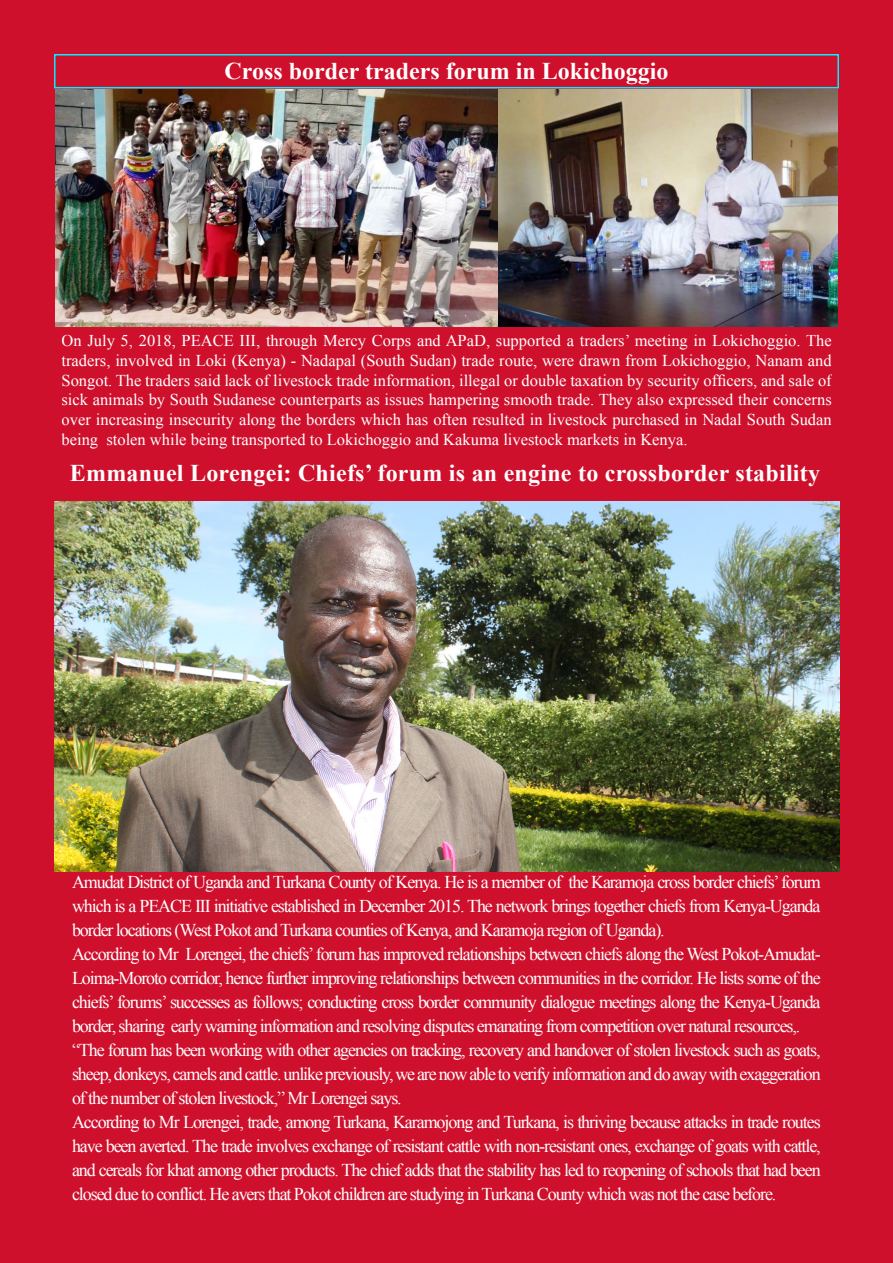
<style>
.page{position:relative;width:893px;height:1263px;background:#cf102d}
.page>*{position:absolute;margin:0;border:0;box-sizing:border-box;transform-origin:0 0}
.t1{font:700 24px "Times New Roman";letter-spacing:.01em;color:#fff}
.t2{font:18px/24px "Times New Roman";letter-spacing:-.06em;color:#fff;text-align:justify}
.t3{font:16.5px/19.8px "Times New Roman";color:#fff;text-align:justify}
</style>
<div class="page">
<div style="left:54px;top:54px;width:785px;height:34px;border:2px solid #00f0ff"></div>
<img style="left:56px;top:89px;width:781px;height:238px">
<img style="left:54px;top:502px;width:785px;height:369px">
<p class="t1" style="left:225px;top:55px;width:445px">Cross border traders forum in Lokichoggio</p>
<p class="t3" style="left:62px;top:330px;width:772px">On July 5, 2018, PEACE III, through Mercy Corps and APaD, supported a traders’ meeting in Lokichoggio. The traders, involved in Loki (Kenya) - Nadapal (South Sudan) trade route, were drawn from Lokichoggio, Nanam and Songot. The traders said lack of livestock trade information, illegal or double taxation by security officers, and sale of sick animals by South Sudanese counterparts as issues hampering smooth trade. They also expressed their concerns over increasing insecurity along the borders which has often resulted in livestock purchased in Nadal South Sudan being stolen while being transported to Lokichoggio and Kakuma livestock markets in Kenya.</p>
<p class="t1" style="left:70px;top:456px;width:752px">Emmanuel Lorengei: Chiefs’ forum is an engine to crossborder stability</p>
<p class="t2" style="left:72px;top:870px;width:750px">Amudat District of Uganda and Turkana County of Kenya. He is a member of the Karamoja cross border chiefs’ forum which is a PEACE III initiative established in December 2015. The network brings together chiefs from Kenya-Uganda border locations (West Pokot and Turkana counties of Kenya, and Karamoja region of Uganda).</p>
<p class="t2" style="left:72px;top:942px;width:750px">According to Mr Lorengei, the chiefs’ forum has improved relationships between chiefs along the West Pokot-Amudat-Loima-Moroto corridor, hence further improving relationships between communities in the corridor. He lists some of the chiefs’ forums’ successes as follows; conducting cross border community dialogue meetings along the Kenya-Uganda border, sharing early warning information and resolving disputes emanating from competition over natural resources,.</p>
<p class="t2" style="left:72px;top:1038px;width:750px">“The forum has been working with other agencies on tracking, recovery and handover of stolen livestock such as goats, sheep, donkeys, camels and cattle. unlike previously, we are now able to verify information and do away with exaggeration of the number of stolen livestock,” Mr Lorengei says.</p>
<p class="t2" style="left:72px;top:1110px;width:750px">According to Mr Lorengei, trade, among Turkana, Karamojong and Turkana, is thriving because attacks in trade routes have been averted. The trade involves exchange of resistant cattle with non-resistant ones, exchange of goats with cattle, and cereals for khat among other products. The chief adds that the stability has led to reopening of schools that had been closed due to conflict. He avers that Pokot children are studying in Turkana County which was not the case before.</p>
</div>
